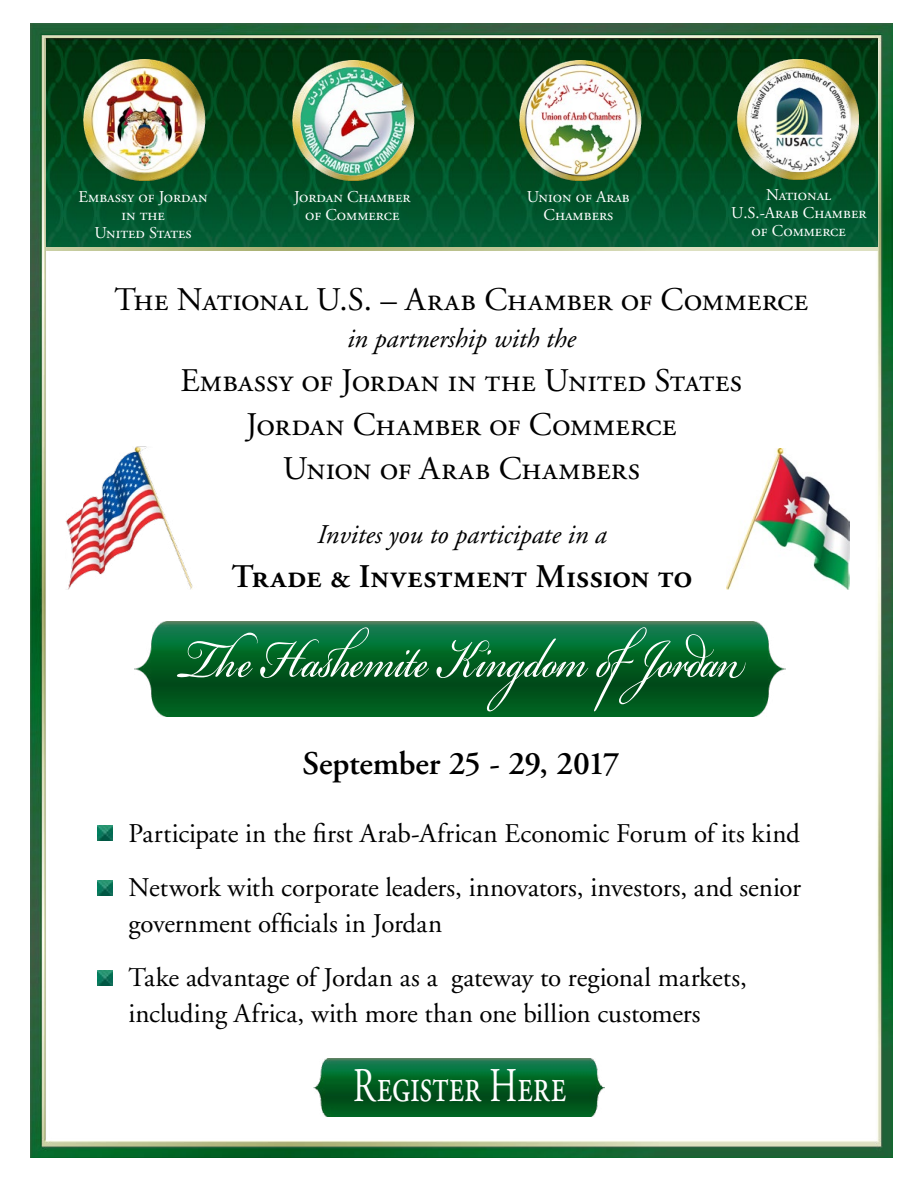
<style>
.page{position:relative;width:918px;height:1188px;background:#fff}
.page>*{position:absolute;margin:0;border:0;box-sizing:border-box;transform-origin:0 0}
.t1{font:86.25px "Bickham Script Pro";letter-spacing:.005em;color:#fff;scale:.71 1}
.t2{font:48.3px "Adobe Garamond Regular SC";color:#fff;scale:.71 1}
.t3{font:33px/44.1px "Adobe Garamond Regular SC";color:#000;text-align:center}
.t4{font:33px "Adobe Garamond Semibold SC";color:#000}
.t5{font:600 33px "Adobe Garamond";letter-spacing:-.01em;color:#000}
.t6{font:27px/54px "Adobe Garamond";color:#000}
.t7{font:27px "Adobe Garamond Italic Os F";color:#000}
.t8{font:16.5px/18px "Adobe Garamond Regular SC";color:#fff;text-align:center}
</style>
<div class="page">
<img style="left:31px;top:23px;width:862px;height:1135px">
<img style="left:134px;top:622px;width:652px;height:95px">
<img style="left:314px;top:1059px;width:291px;height:57px">
<img style="left:98px;top:826px;width:15px;height:15px">
<img style="left:98px;top:880px;width:15px;height:15px">
<img style="left:98px;top:970px;width:15px;height:15px">
<img style="left:47px;top:248px;width:831px;height:3px">
<img style="left:726px;top:448px;width:124px;height:141px">
<img style="left:66px;top:447px;width:213px;height:142px">
<img style="left:738px;top:60px;width:121px;height:120px">
<img style="left:751px;top:70px;width:97px;height:102px">
<img style="left:520px;top:60px;width:122px;height:120px">
<img style="left:525px;top:64px;width:112px;height:113px">
<img style="left:292px;top:60px;width:122px;height:120px">
<img style="left:292px;top:66px;width:121px;height:110px">
<img style="left:83px;top:60px;width:122px;height:120px">
<img style="left:105px;top:69px;width:78px;height:103px">
<p class="t8" style="left:79px;top:188px;width:130px">Embassy of Jordan in the<br>United States</p>
<p class="t8" style="left:294px;top:188px;width:118px">Jordan Chamber of Commerce</p>
<p class="t8" style="left:527px;top:188px;width:105px">Union of Arab<br>Chambers</p>
<p class="t8" style="left:731px;top:186px;width:137px">National<br>U.S.-Arab Chamber of Commerce</p>
<p class="t3" style="left:114px;top:278px;width:696px">The National U.S. – Arab Chamber of Commerce</p>
<p class="t7" style="left:347px;top:324px;width:230px">in partnership with the</p>
<p class="t3" style="left:180px;top:359px;width:563px">Embassy of Jordan in the United States<br>Jordan Chamber of Commerce<br>Union of Arab Chambers</p>
<p class="t7" style="left:317px;top:520px;width:291px">Invites you to participate in a</p>
<p class="t4" style="left:231px;top:559px;width:463px">Trade &amp; Investment Mission to</p>
<h1 class="t1" style="left:179px;top:596px;width:787px">The Hashemite Kingdom ofJordan</h1>
<p class="t5" style="left:302px;top:745px;width:319px">September 25 - 29, 2017</p>
<p class="t6" style="left:129px;top:807px;width:674px">Participate in the first Arab-African Economic Forum of its kind<br>Network with corporate leaders, innovators, investors, and senior</p>
<p class="t6" style="left:129px;top:897px;width:620px">government officials in Jordan<br>Take advantage of Jordan as a gateway to regional markets,</p>
<p class="t6" style="left:129px;top:987px;width:574px">including Africa, with more than one billion customers</p>
<h2 class="t2" style="left:353px;top:1060px;width:302px">Register Here</h2>
</div>
